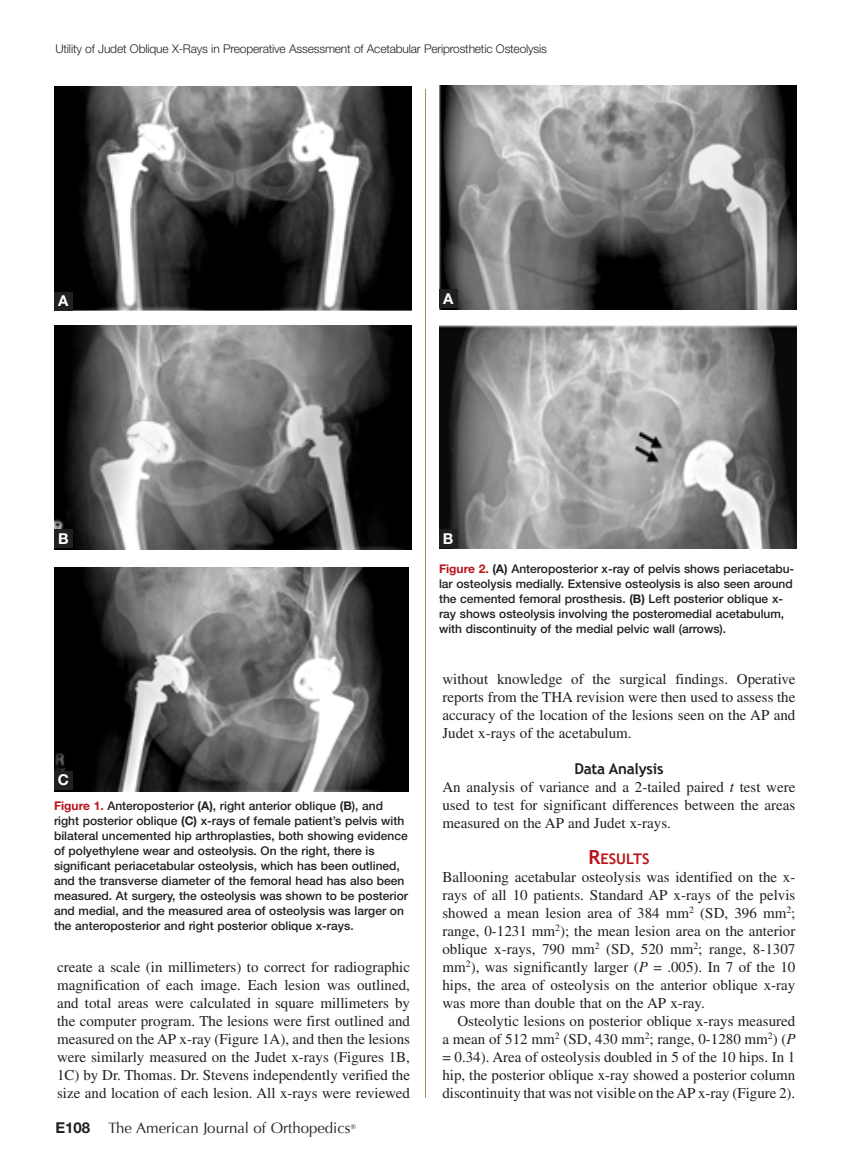
<style>
.page{position:relative;width:851px;height:1161px;background:#fff}
.page>*{position:absolute;margin:0;border:0;box-sizing:border-box;transform-origin:0 0}
.t1{font:15px/18px "Times";color:#231f20;text-align:justify}
.t2{font:15px "Optima";color:#231f20}
.t3{font:700 15px "Trebuchet MS";letter-spacing:-.015em;color:#231f20}
.t4{font:700 15px "Helvetica Neue";color:#fff}
.t5{font:700 14.7px "Trebuchet MS";color:#ba1319}
.t6{font:500 12px/15px "Helvetica Neue";color:#231f20}
.t7{font:300 12px "Helvetica Neue";letter-spacing:-.015em;color:#231f20}
.s1{font-weight:700;color:#ba1319}
.s2{font-weight:700}
.s3{font-family:"Helvetica Neue";font-weight:700}
.s4{font-style:italic}
.s5{font-size:19.5px}
</style>
<div class="page">
<hr style="left:425px;top:89px;width:1px;height:1009px;background:#ab8d60">
<img style="left:54px;top:86px;width:357px;height:224px">
<img style="left:54px;top:326px;width:357px;height:224px">
<img style="left:54px;top:567px;width:354px;height:224px">
<img style="left:439px;top:86px;width:357px;height:224px">
<img style="left:439px;top:325px;width:357px;height:224px">
<div style="left:54px;top:771px;width:18px;height:19px;background:#231f20"></div>
<div style="left:54px;top:530px;width:18px;height:18px;background:#231f20"></div>
<div style="left:439px;top:290px;width:18px;height:18px;background:#231f20"></div>
<div style="left:439px;top:530px;width:18px;height:18px;background:#231f20"></div>
<div style="left:54px;top:292px;width:18px;height:18px;background:#231f20"></div>
<p class="t7" style="left:56px;top:41px;width:493px">Utility of Judet Oblique X-Rays in Preoperative Assessment of Acetabular Periprosthetic Osteolysis</p>
<p class="t4" style="left:58px;top:292px;width:12px">A</p>
<p class="t4" style="left:443px;top:290px;width:12px">A</p>
<p class="t4" style="left:58px;top:530px;width:12px">B</p>
<p class="t4" style="left:58px;top:771px;width:13px">C</p>
<p class="t6" style="left:54px;top:798px;width:355px"><span class="s1">Figure 1.</span> Anteroposterior <span class="s2">(A)</span>, right anterior oblique <span class="s2">(B</span>), and right posterior oblique <span class="s2">(C)</span> x-rays of female patient’s pelvis with bilateral uncemented hip arthroplasties, both showing evidence of polyethylene wear and osteolysis. On the right, there is significant periacetabular osteolysis, which has been outlined, and the transverse diameter of the femoral head has also been measured. At surgery, the osteolysis was shown to be posterior and medial, and the measured area of osteolysis was larger on the anteroposterior and right posterior oblique x-rays.</p>
<p class="t1" style="left:57px;top:958px;width:354px">create a scale (in millimeters) to correct for radiographic magnification of each image. Each lesion was outlined, and total areas were calculated in square millimeters by the computer program. The lesions were first outlined and measured on the AP x-ray (Figure 1A), and then the lesions were similarly measured on the Judet x-rays (Figures 1B, 1C) by Dr. Thomas. Dr. Stevens independently verified the size and location of each lesion. All x-rays were reviewed</p>
<p class="t2" style="left:55px;top:1119px;width:302px"><span class="s3">E108</span> The American Journal of Orthopedics<sup>®</sup></p>
<p class="t4" style="left:443px;top:530px;width:12px">B</p>
<p class="t6" style="left:439px;top:561px;width:357px"><span class="s1">Figure 2.</span> <span class="s2">(A)</span> Anteroposterior x-ray of pelvis shows periacetabu&shy;lar osteolysis medially. Extensive osteolysis is also seen around the cemented femoral prosthesis. <span class="s2">(B)</span> Left posterior oblique x&shy;ray shows osteolysis involving the posteromedial acetabulum, with discontinuity of the medial pelvic wall (arrows).</p>
<p class="t1" style="left:442px;top:670px;width:354px">without knowledge of the surgical findings. Operative reports from the THA revision were then used to assess the accuracy of the location of the lesions seen on the AP and Judet x-rays of the acetabulum.</p>
<p class="t3" style="left:574px;top:759px;width:91px">Data Analysis</p>
<p class="t1" style="left:442px;top:778px;width:354px">An analysis of variance and a 2-tailed paired <span class="s4">t</span> test were used to test for significant differences between the areas measured on the AP and Judet x-rays.</p>
<p class="t5" style="left:588px;top:850px;width:63px"><span class="s5">R</span>esults</p>
<p class="t1" style="left:442px;top:868px;width:354px">Ballooning acetabular osteolysis was identified on the x&shy;rays of all 10 patients. Standard AP x-rays of the pelvis showed a mean lesion area of 384 mm<sup>2</sup> (SD, 396 mm<sup>2</sup>; range, 0-1231 mm<sup>2</sup>); the mean lesion area on the anterior oblique x-rays, 790 mm<sup>2</sup> (SD, 520 mm<sup>2</sup>; range, 8-1307 mm<sup>2</sup>), was significantly larger (<span class="s4">P</span> = .005). In 7 of the 10 hips, the area of osteolysis on the anterior oblique x-ray was more than double that on the AP x-ray.</p>
<p class="t1" style="left:442px;top:1012px;width:355px;text-indent:15px">Osteolytic lesions on posterior oblique x-rays measured a mean of 512 mm<sup>2</sup> (SD, 430 mm<sup>2</sup>; range, 0-1280 mm<sup>2</sup>) (<span class="s4">P </span>= 0.34). Area of osteolysis doubled in 5 of the 10 hips. In 1 hip, the posterior oblique x-ray showed a posterior column discontinuity that was not visible on the AP x-ray (Figure 2).</p>
</div>
